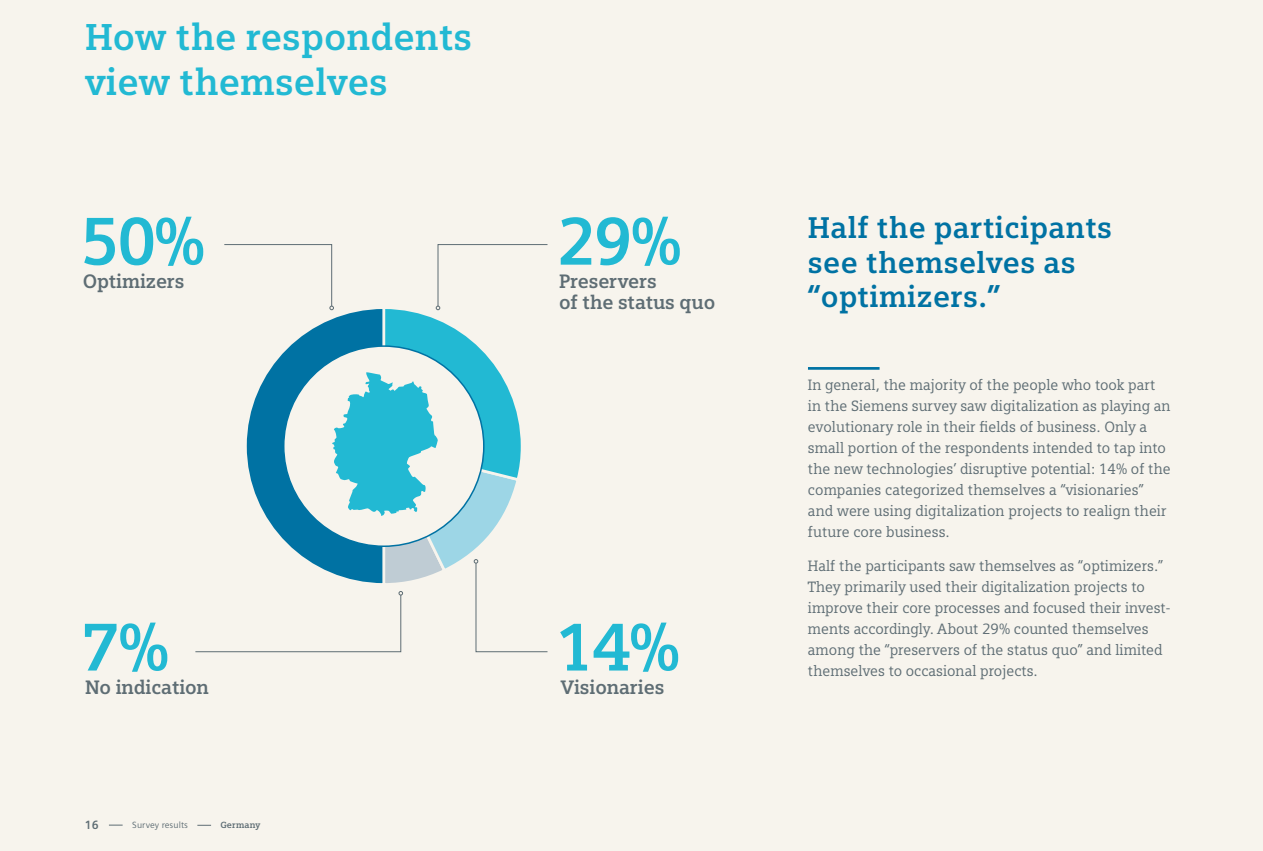
<style>
.page{position:relative;width:1263px;height:851px;background:#fff}
.page>*{position:absolute;margin:0;border:0;box-sizing:border-box;transform-origin:0 0}
.t1{font:700 67.5px "Siemens Slab";color:#22b9d3}
.t2{font:700 37.5px/45px "Siemens Slab";color:#22b9d3}
.t3{font:700 30px/34.5px "Siemens Slab";letter-spacing:.01em;color:#0072a3}
.t4{font:700 19.5px/21px "Siemens Slab";letter-spacing:-.01em;color:#5e6d74}
.t5{font:15px/21px "Siemens Slab";color:#5e6d74}
.t6{font:700 12px "Siemens Sans";color:#5e6d74}
.t7{font:9px "Siemens Sans";letter-spacing:.01em;color:#5e6d74}
.t8{font:700 9px "Siemens Slab";letter-spacing:.01em;color:#5e6d74}
</style>
<div class="page">
<div style="left:0;top:0;width:1263px;height:850px;background:#f7f4ed"></div>
<hr style="left:808px;top:367px;width:71px;height:2px;background:#0072a3">
<svg style="left:195px;top:244px;width:353px;height:408px"></svg>
<svg style="left:197px;top:824px;width:14px;height:1px"></svg>
<svg style="left:109px;top:824px;width:14px;height:1px"></svg>
<h2 class="t2" style="left:85px;top:14px;width:389px">How the respondents view themselves</h2>
<h1 class="t1" style="left:81px;top:201px;width:126px">50%</h1>
<h1 class="t1" style="left:557px;top:201px;width:126px">29%</h1>
<h3 class="t4" style="left:83px;top:270px;width:103px">Optimizers</h3>
<h3 class="t4" style="left:559px;top:270px;width:158px">Preservers<br>of the status quo</h3>
<h1 class="t1" style="left:81px;top:606px;width:89px">7%</h1>
<h1 class="t1" style="left:555px;top:606px;width:126px">14%</h1>
<h3 class="t4" style="left:85px;top:676px;width:126px">No indication</h3>
<h3 class="t4" style="left:561px;top:676px;width:105px">Visionaries</h3>
<p class="t6" style="left:85px;top:818px;width:15px">16</p>
<p class="t7" style="left:132px;top:819px;width:57px">Survey results</p>
<p class="t8" style="left:220px;top:819px;width:41px">Germany</p>
<h3 class="t3" style="left:808px;top:210px;width:306px">Half the participants see themselves as “optimizers.”</h3>
<p class="t5" style="left:808px;top:374px;width:364px">In general, the majority of the people who took part in the Siemens survey saw digitalization as playing an evolutionary role in their fields of business. Only a small portion of the respondents intended to tap into the new technologies’ disruptive potential: 14% of the companies categorized themselves a “visionaries” and were using digitalization projects to realign their future core business.</p>
<p class="t5" style="left:808px;top:555px;width:364px">Half the participants saw themselves as “optimizers.” They primarily used their digitalization projects to improve their core processes and focused their invest&shy;ments accordingly. About 29% counted themselves among the “preservers of the status quo” and limited</p>
<p class="t5" style="left:808px;top:660px;width:231px">themselves to occasional projects.</p>
</div>
